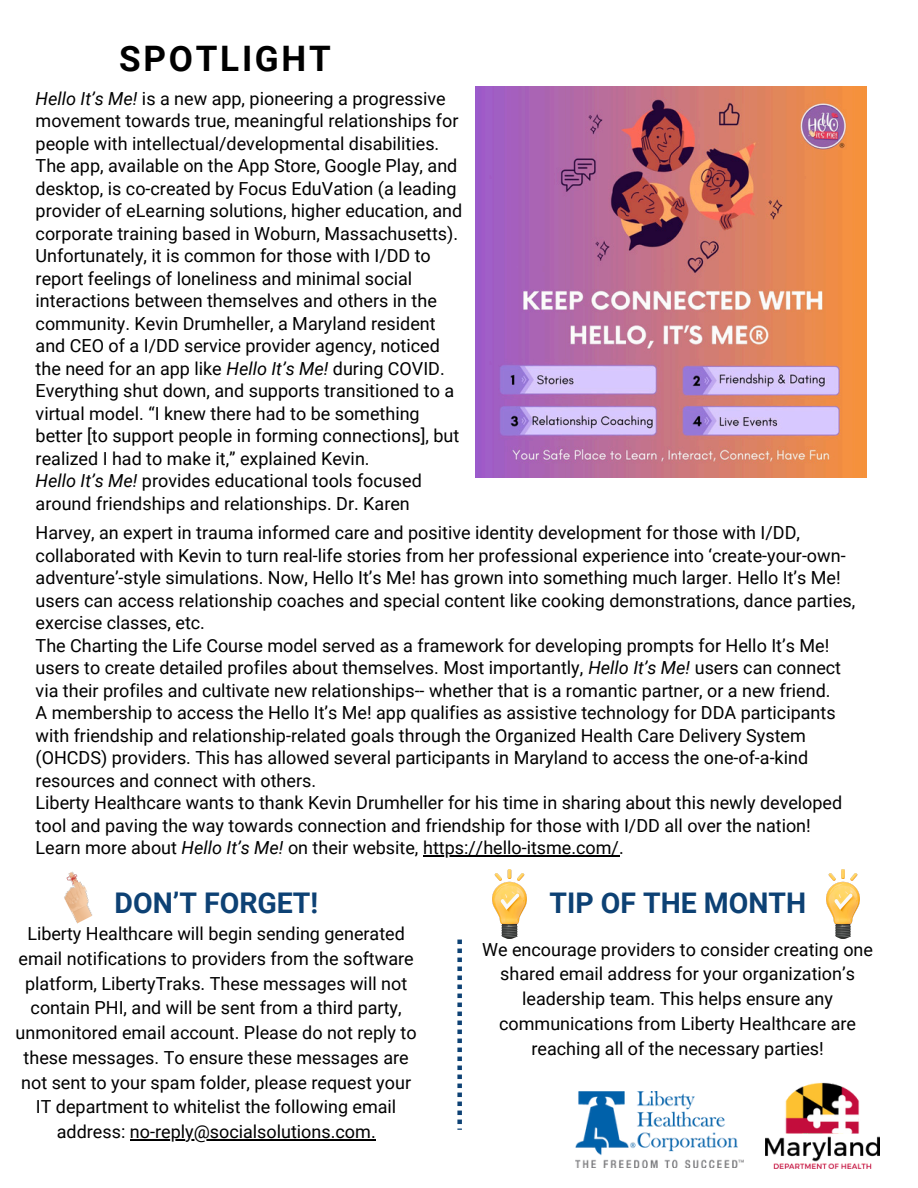
<style>
.page{position:relative;width:918px;height:1188px;background:#fff}
.page>*{position:absolute;margin:0;border:0;box-sizing:border-box;transform-origin:0 0}
.t1{font:700 35.1px "Roboto";letter-spacing:.075em;color:#000}
.t2{font:700 28.5px "Roboto";color:#0d4174}
.t3{font:18px/22.5px "Roboto";color:#000}
.s1{font-style:italic}
</style>
<div class="page">
<img style="left:766px;top:1082px;width:114px;height:87px">
<img style="left:575px;top:1091px;width:169px;height:77px">
<svg style="left:457px;top:940px;width:5px;height:190px"></svg>
<img style="left:64px;top:871px;width:28px;height:52px">
<img style="left:492px;top:870px;width:34px;height:68px">
<hr style="left:423px;top:855px;width:196px;height:1px;background:#000">
<img style="left:826px;top:870px;width:34px;height:68px">
<img style="left:475px;top:86px;width:392px;height:392px">
<hr style="left:130px;top:1139px;width:241px;height:1px;background:#000">
<p class="t1" style="left:119px;top:38px;width:213px">SPOTLIGHT</p>
<p class="t3" style="left:36px;top:87px;width:428px"><span class="s1">Hello It’s Me!</span> is a new app, pioneering a progressive movement towards true, meaningful relationships for people with intellectual/developmental disabilities.<br>The app, available on the App Store, Google Play, and desktop, is co-created by Focus EduVation (a leading provider of eLearning solutions, higher education, and corporate training based in Woburn, Massachusetts).<br>Unfortunately, it is common for those with I/DD to report feelings of loneliness and minimal social interactions between themselves and others in the community. Kevin Drumheller, a Maryland resident and CEO of a I/DD service provider agency, noticed the need for an app like <span class="s1">Hello It’s Me!</span> during COVID.<br>Everything shut down, and supports transitioned to a virtual model. “I knew there had to be something better [to support people in forming connections], but realized I had to make it,” explained Kevin.</p>
<p class="t3" style="left:36px;top:470px;width:388px"><span class="s1">Hello It’s Me!</span> provides educational tools focused around friendships and relationships. Dr. Karen</p>
<p class="t3" style="left:36px;top:522px;width:821px">Harvey, an expert in trauma informed care and positive identity development for those with I/DD, collaborated with Kevin to turn real-life stories from her professional experience into ‘create-your-own&shy;adventure’-style simulations. Now, Hello It’s Me! has grown into something much larger. Hello It’s Me! users can access relationship coaches and special content like cooking demonstrations, dance parties, exercise classes, etc.</p>
<p class="t3" style="left:36px;top:634px;width:807px">The Charting the Life Course model served as a framework for developing prompts for Hello It’s Me! users to create detailed profiles about themselves. Most importantly, <span class="s1">Hello It’s Me!</span> users can connect via their profiles and cultivate new relationships-- whether that is a romantic partner, or a new friend.</p>
<p class="t3" style="left:36px;top:702px;width:801px">A membership to access the Hello It’s Me! app qualifies as assistive technology for DDA participants with friendship and relationship-related goals through the Organized Health Care Delivery System (OHCDS) providers. This has allowed several participants in Maryland to access the one-of-a-kind resources and connect with others.</p>
<p class="t3" style="left:36px;top:792px;width:808px">Liberty Healthcare wants to thank Kevin Drumheller for his time in sharing about this newly developed tool and paving the way towards connection and friendship for those with I/DD all over the nation!</p>
<p class="t3" style="left:36px;top:837px;width:590px">Learn more about <span class="s1">Hello It’s Me!</span> on their website, https://hello-itsme.com/.</p>
<p class="t2" style="left:114px;top:886px;width:205px">DON’T FORGET!</p>
<p class="t2" style="left:549px;top:886px;width:258px">TIP OF THE MONTH</p>
<h2 class="t3" style="left:16px;top:922px;width:403px;line-height:24.8px;text-align:center">Liberty Healthcare will begin sending generated email notifications to providers from the software platform, LibertyTraks. These messages will not contain PHI, and will be sent from a third party, unmonitored email account. Please do not reply to these messages. To ensure these messages are not sent to your spam folder, please request your IT department to whitelist the following email address: no-reply@socialsolutions.com.</h2>
<p class="t3" style="left:482px;top:937px;width:393px;line-height:24.8px;text-align:center">We encourage providers to consider creating one shared email address for your organization’s leadership team. This helps ensure any communications from Liberty Healthcare are reaching all of the necessary parties!</p>
</div>
